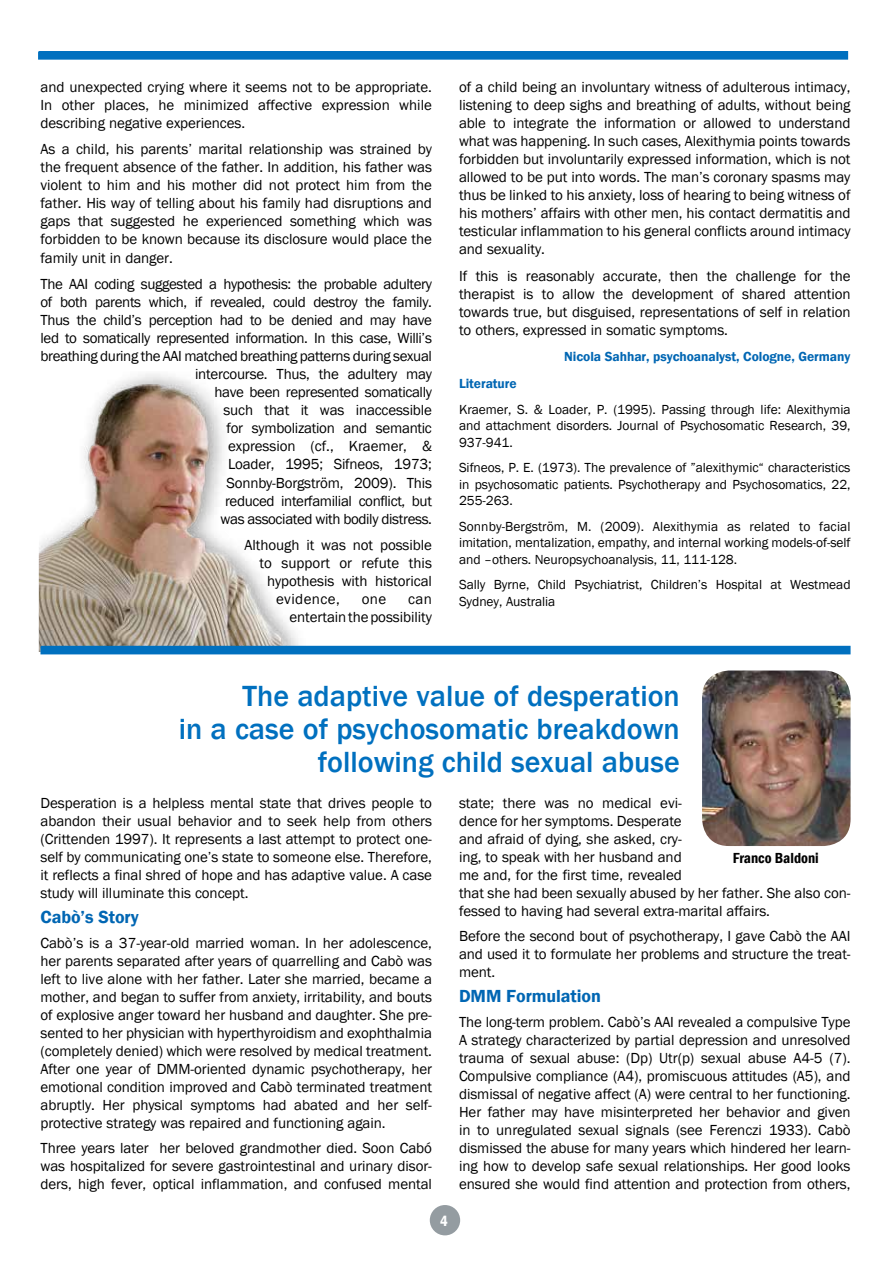
<style>
.page{position:relative;width:893px;height:1263px;background:#fff}
.page>*{position:absolute;margin:0;border:0;box-sizing:border-box;transform-origin:0 0}
.t1{font:500 30px/33px "Franklin Gothic";color:#0070bf;text-align:right}
.t2{font:600 18px "Franklin Gothic";letter-spacing:-.005em;color:#0066b3}
.t3{font:15px/18px "Franklin Gothic";letter-spacing:-.005em;color:#000;text-align:justify}
.t4{font:15px/18px "Franklin Gothic";letter-spacing:-.025em;color:#000;text-align:right}
.t5{font:600 condensed 15px "Franklin Gothic";color:#000}
.t6{font:15px "Franklin Gothic";letter-spacing:.025em;color:#000}
.t7{font:600 condensed 15px "Franklin Gothic";color:#fff}
.t8{font:13.5px/16.5px "Franklin Gothic";letter-spacing:-.005em;color:#000;text-align:justify}
.t9{font:600 13.5px "Franklin Gothic";letter-spacing:-.005em;color:#0066b3}
</style>
<div class="page">
<svg style="left:38px;top:51px;width:810px;height:9px;background:#0a75c1"></svg>
<div style="left:430px;top:1205px;width:30px;height:30px;background:#949ca1;border-radius:50%"></div>
<img style="left:702px;top:670px;width:148px;height:176px">
<img style="left:39px;top:374px;width:334px;height:278px">
<div style="left:40px;top:646px;width:810px;height:8px;background:#0070bf"></div>
<p class="t3" style="left:40px;top:78px;width:393px">and unexpected crying where it seems not to be appropriate.<br>In other places, he minimized affective expression while describing negative experiences.</p>
<p class="t3" style="left:40px;top:141px;width:393px">As a child, his parents’ marital relationship was strained by the frequent absence of the father. In addition, his father was violent to him and his mother did not protect him from the father. His way of telling about his family had disruptions and gaps that suggested he experienced something which was forbidden to be known because its disclosure would place the family unit in danger.</p>
<p class="t4" style="left:40px;top:276px;width:393px">The AAI coding suggested a hypothesis: the probable adultery of both parents which, if revealed, could destroy the family.<br>Thus the child’s perception had to be denied and may have led to somatically represented information. In this case, Willi’s breathing during the AAI matched breathing patterns during sexual intercourse. Thus, the adultery may<br>have been represented somatically<br>such that it was inaccessible<br>for symbolization and semantic<br>expression (cf., Kraemer, &amp;<br>Loader, 1995; Sifneos, 1973;<br>Sonnby-Borgström, 2009). This<br>reduced interfamilial conflict, but<br>was associated with bodily distress.</p>
<p class="t3" style="left:244px;top:537px;width:189px">Although it was not possible</p>
<p class="t3" style="left:259px;top:555px;width:174px">to support or refute this</p>
<p class="t3" style="left:267px;top:573px;width:166px">hypothesis with historical</p>
<p class="t6" style="left:276px;top:590px;width:65px">evidence,</p>
<p class="t3" style="left:362px;top:591px;width:26px">one</p>
<p class="t3" style="left:289px;top:591px;width:144px;text-align:right">can<br>entertain the possibility</p>
<p class="t3" style="left:459px;top:78px;width:393px">of a child being an involuntary witness of adulterous intimacy, listening to deep sighs and breathing of adults, without being able to integrate the information or allowed to understand what was happening. In such cases, Alexithymia points towards forbidden but involuntarily expressed information, which is not allowed to be put into words. The man’s coronary spasms may thus be linked to his anxiety, loss of hearing to being witness of his mothers’ affairs with other men, his contact dermatitis and testicular inflammation to his general conflicts around intimacy and sexuality.</p>
<p class="t3" style="left:459px;top:267px;width:393px">If this is reasonably accurate, then the challenge for the therapist is to allow the development of shared attention towards true, but disguised, representations of self in relation to others, expressed in somatic symptoms.</p>
<p class="t9" style="left:564px;top:349px;width:288px">Nicola Sahhar, psychoanalyst, Cologne, Germany</p>
<p class="t9" style="left:459px;top:376px;width:59px">Literature</p>
<p class="t8" style="left:459px;top:401px;width:393px">Kraemer, S. &amp; Loader, P. (1995). Passing through life: Alexithymia and attachment disorders. Journal of Psychosomatic Research, 39, 937-941.</p>
<p class="t8" style="left:459px;top:460px;width:393px">Sifneos, P. E. (1973). The prevalence of ”alexithymic“ characteristics in psychosomatic patients. Psychotherapy and Psychosomatics, 22, 255-263.</p>
<p class="t8" style="left:459px;top:518px;width:393px">Sonnby-Bergström, M. (2009). Alexithymia as related to facial imitation, mentalization, empathy, and internal working models-of-self and –others. Neuropsychoanalysis, 11, 111-128.</p>
<p class="t8" style="left:459px;top:577px;width:393px">Sally Byrne, Child Psychiatrist, Children’s Hospital at Westmead<br>Sydney, Australia</p>
<h1 class="t1" style="left:179px;top:680px;width:503px">The adaptive value of desperation<br>in a case of psychosomatic breakdown following child sexual abuse</h1>
<p class="t3" style="left:40px;top:795px;width:393px">Desperation is a helpless mental state that drives people to abandon their usual behavior and to seek help from others (Crittenden 1997). It represents a last attempt to protect one&shy;self by communicating one’s state to someone else. Therefore, it reflects a final shred of hope and has adaptive value. A case study will illuminate this concept.</p>
<p class="t2" style="left:40px;top:906px;width:100px">Cabò’s Story</p>
<p class="t3" style="left:40px;top:934px;width:393px">Cabò’s is a 37-year-old married woman. In her adolescence, her parents separated after years of quarrelling and Cabò was left to live alone with her father. Later she married, became a mother, and began to suffer from anxiety, irritability, and bouts of explosive anger toward her husband and daughter. She pre&shy;sented to her physician with hyperthyroidism and exophthalmia (completely denied) which were resolved by medical treatment.<br>After one year of DMM-oriented dynamic psychotherapy, her emotional condition improved and Cabò terminated treatment abruptly. Her physical symptoms had abated and her self&shy;protective strategy was repaired and functioning again.</p>
<p class="t3" style="left:40px;top:1139px;width:393px">Three years later her beloved grandmother died. Soon Cabó was hospitalized for severe gastrointestinal and urinary disor&shy;ders, high fever, optical inflammation, and confused mental</p>
<p class="t7" style="left:440px;top:1211px;width:9px">4</p>
<p class="t3" style="left:459px;top:795px;width:393px;text-align:left">state; there was no medical evi-<br>dence for her symptoms. Desperate<br>and afraid of dying, she asked, cry-<br>ing, to speak with her husband and<br>me and, for the first time, revealed<br>that she had been sexually abused by her father. She also con&shy;fessed to having had several extra-marital affairs.</p>
<p class="t3" style="left:459px;top:927px;width:393px">Before the second bout of psychotherapy, I gave Cabò the AAI and used it to formulate her problems and structure the treat&shy;ment.</p>
<p class="t2" style="left:459px;top:985px;width:143px">DMM Formulation</p>
<p class="t3" style="left:459px;top:1013px;width:393px">The long-term problem. Cabò’s AAI revealed a compulsive Type A strategy characterized by partial depression and unresolved trauma of sexual abuse: (Dp) Utr(p) sexual abuse A4-5 (7).<br>Compulsive compliance (A4), promiscuous attitudes (A5), and dismissal of negative affect (A) were central to her functioning.<br>Her father may have misinterpreted her behavior and given in to unregulated sexual signals (see Ferenczi 1933). Cabò dismissed the abuse for many years which hindered her learn&shy;ing how to develop safe sexual relationships. Her good looks ensured she would find attention and protection from others,</p>
<p class="t5" style="left:733px;top:847px;width:88px">Franco Baldoni</p>
</div>
